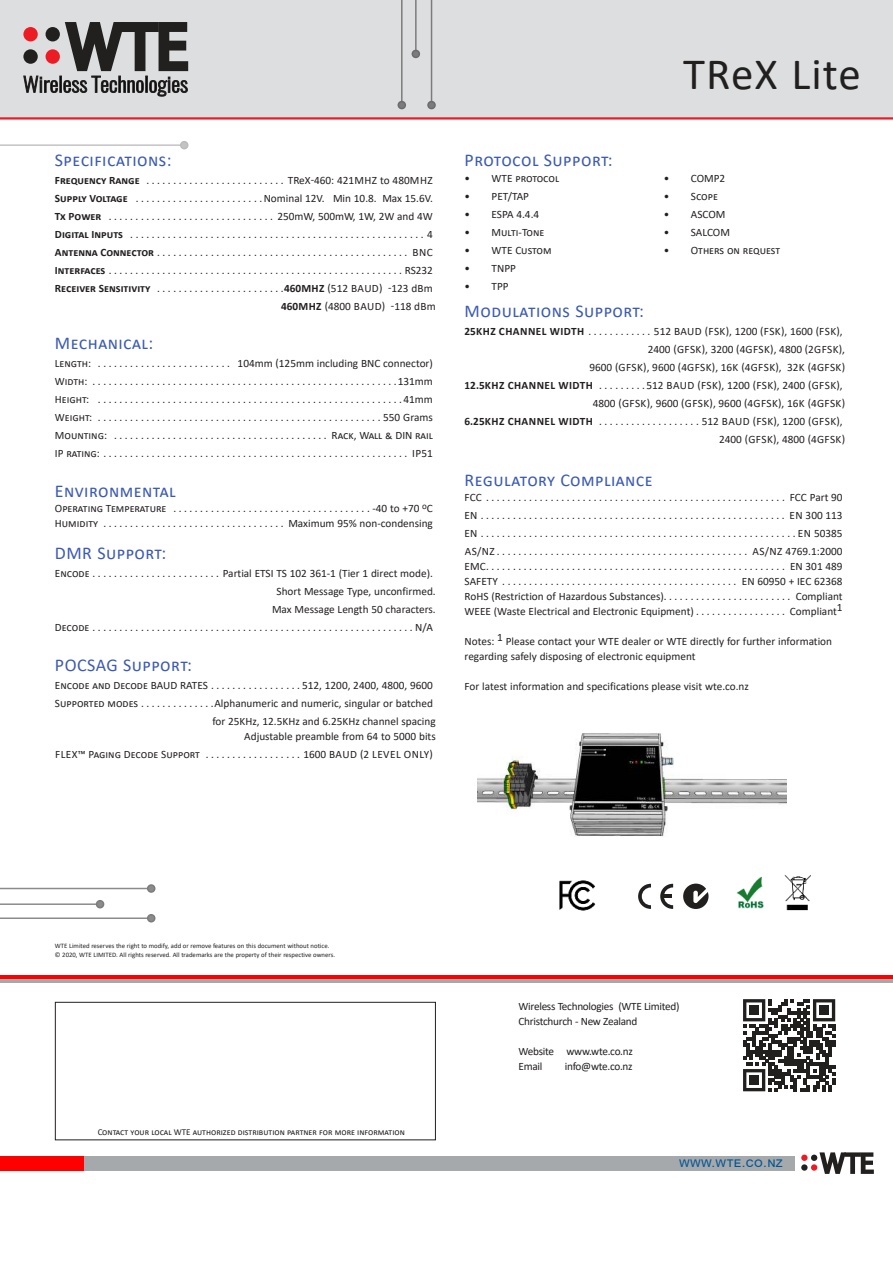
<style>
.page{position:relative;width:893px;height:1263px;background:#fff}
.page>*{position:absolute;margin:0;border:0;box-sizing:border-box;transform-origin:0 0}
.t1{font:45px "Calibri";letter-spacing:.025em;color:#221f1f}
.t2{font:18px "Calibri";letter-spacing:.025em;color:#3c5ab4}
.t3{font:13.5px "Arial";letter-spacing:.025em;color:#005596}
.t4{font:11.25px/18px "Calibri";color:#221f1f;text-align:right}
.t5{font:11.25px/18px "Calibri";letter-spacing:.025em;color:#221f1f;text-align:right}
.t6{font:11.25px/15px "Calibri";letter-spacing:-.025em;color:#221f1f}
.t7{font:9px "Calibri";color:#221f1f}
.t8{font:6.75px/9px "Calibri";color:#221f1f}
.s1{font-weight:700}
</style>
<div class="page">
<div style="left:0;top:0;width:893px;height:118px;background:#dddee0"></div>
<hr style="left:0;top:117px;width:893px;height:3px;background:#ed1c24">
<div style="left:55px;top:1002px;width:381px;height:138px;border:1px solid #221f1f"></div>
<svg style="left:638px;top:884px;width:13px;height:25px"></svg>
<svg style="left:660px;top:884px;width:13px;height:25px"></svg>
<div style="left:683px;top:883px;width:25px;height:26px;background:#221f1f;border-radius:50%"></div>
<svg style="left:693px;top:888px;width:15px;height:15px"></svg>
<svg style="left:819px;top:1152px;width:55px;height:22px"></svg>
<div style="left:801px;top:1154px;width:7px;height:7px;background:#ed1c24;border-radius:50%"></div>
<div style="left:811px;top:1154px;width:6px;height:7px;background:#221f1f;border-radius:50%"></div>
<svg style="left:801px;top:1164px;width:7px;height:7px"></svg>
<div style="left:811px;top:1164px;width:6px;height:7px;background:#ed1c24;border-radius:50%"></div>
<img style="left:559px;top:880px;width:37px;height:31px">
<hr style="left:0;top:917px;width:149px;height:2px;background:#221f1f">
<div style="left:148px;top:915px;width:7px;height:7px;background:#8c8b8b;border-radius:50%"></div>
<div style="left:147px;top:914px;width:8px;height:8px;border:2px solid #010102;border-radius:50%"></div>
<hr style="left:0;top:888px;width:149px;height:1px;background:#221f1f">
<div style="left:148px;top:885px;width:7px;height:7px;background:#8c8b8b;border-radius:50%"></div>
<div style="left:147px;top:884px;width:8px;height:9px;border:2px solid #010102;border-radius:50%"></div>
<hr style="left:0;top:903px;width:100px;height:2px;background:#221f1f">
<div style="left:97px;top:901px;width:7px;height:7px;background:#8c8b8b;border-radius:50%"></div>
<div style="left:96px;top:900px;width:8px;height:8px;border:2px solid #010102;border-radius:50%"></div>
<hr style="left:401px;top:0;width:2px;height:103px;background:#221f1f">
<div style="left:398px;top:102px;width:7px;height:7px;background:#7c7b7c;border-radius:50%"></div>
<div style="left:398px;top:101px;width:8px;height:8px;border:2px solid #010102;border-radius:50%"></div>
<hr style="left:431px;top:0;width:1px;height:103px;background:#221f1f">
<div style="left:428px;top:102px;width:7px;height:7px;background:#7c7b7c;border-radius:50%"></div>
<div style="left:427px;top:101px;width:9px;height:8px;border:2px solid #010102;border-radius:50%"></div>
<hr style="left:415px;top:0;width:2px;height:54px;background:#221f1f">
<div style="left:412px;top:50px;width:7px;height:7px;background:#7c7b7c;border-radius:50%"></div>
<div style="left:412px;top:50px;width:8px;height:8px;border:2px solid #010102;border-radius:50%"></div>
<hr style="left:0;top:975px;width:893px;height:4px;background:#f00">
<hr style="left:0;top:979px;width:893px;height:4px;background:#a5a9ab">
<div style="left:0;top:1156px;width:794px;height:14px;background:#a5a9ab"></div>
<div style="left:0;top:1156px;width:84px;height:14px;background:#f00"></div>
<hr style="left:0;top:144px;width:182px;height:2px;background:#221f1f">
<div style="left:181px;top:142px;width:7px;height:7px;background:#c4c3c3;border-radius:50%"></div>
<div style="left:180px;top:141px;width:8px;height:8px;border:2px solid #010102;border-radius:50%"></div>
<img style="left:737px;top:876px;width:27px;height:33px">
<img style="left:784px;top:875px;width:27px;height:36px">
<svg style="left:743px;top:999px;width:92px;height:92px"></svg>
<div style="left:749px;top:1005px;width:10px;height:10px;background:#221f1f"></div>
<div style="left:819px;top:1005px;width:10px;height:10px;background:#221f1f"></div>
<div style="left:749px;top:1075px;width:10px;height:10px;background:#221f1f"></div>
<img style="left:478px;top:733px;width:308px;height:104px">
<svg style="left:23px;top:22px;width:165px;height:74px"></svg>
<h2 class="t2" style="left:55px;top:147px;width:118px">Specifications:</h2>
<p class="t4" style="left:55px;top:171px;width:382px"><span class="s1">Frequency Range</span> . . . . . . . . . . . . . . . . . . . . . . . . . . TReX-460: 421MHZ to 480MHZ <span class="s1">Supply Voltage</span> . . . . . . . . . . . . . . . . . . . . . . . .Nominal 12V. Min 10.8. Max 15.6V.<br><span class="s1">Tx Power</span> ............................... 250mW, 500mW, 1W, 2W and 4W <span class="s1">Digital Inputs</span> .......................................................4<br><span class="s1">Antenna Connector</span> ............................................... BNC <span class="s1">Interfaces</span> .......................................................RS232<br><span class="s1">Receiver Sensitivity</span> . . . . . . . . . . . . . . . . . . . . . . . .<span class="s1">460MHZ</span> (512 BAUD) -123 dBm <span class="s1">460MHZ</span> (4800 BAUD) -118 dBm</p>
<h2 class="t2" style="left:55px;top:331px;width:100px">Mechanical:</h2>
<p class="t4" style="left:55px;top:354px;width:380px;text-align:justify">Length: . . . . . . . . . . . . . . . . . . . . . . . . . 104mm (125mm including BNC connector)<br>Width: .........................................................131mm Height: .........................................................41mm Weight: .....................................................550 Grams Mounting: ........................................ Rack, Wall &amp; DIN rail IP rating: ......................................................... IP51</p>
<h2 class="t2" style="left:55px;top:478px;width:122px">Environmental</h2>
<p class="t4" style="left:55px;top:500px;width:379px;line-height:15px;text-align:left">Operating Temperature .....................................-40 to +70 <sup>o</sup>C<br>Humidity .................................. Maximum 95% non-condensing</p>
<h2 class="t2" style="left:55px;top:541px;width:113px">DMR Support:</h2>
<p class="t4" style="left:55px;top:564px;width:382px">Encode . . . . . . . . . . . . . . . . . . . . . . . . Partial ETSI TS 102 361-1 (Tier 1 direct mode).<br>Short Message Type, unconfirmed.<br>Max Message Length 50 characters.<br>Decode ............................................................N/A</p>
<h2 class="t2" style="left:55px;top:652px;width:139px">POCSAG Support:</h2>
<p class="t4" style="left:55px;top:676px;width:382px">Encode and Decode BAUD RATES . . . . . . . . . . . . . . . . . 512, 1200, 2400, 4800, 9600<br>Supported modes . . . . . . . . . . . . . .Alphanumeric and numeric, singular or batched for 25KHz, 12.5KHz and 6.25KHz channel spacing</p>
<p class="t4" style="left:55px;top:727px;width:382px">Adjustable preamble from 64 to 5000 bits<br>FLEX™ Paging Decode Support . . . . . . . . . . . . . . . . . . 1600 BAUD (2 LEVEL ONLY)</p>
<h2 class="t2" style="left:465px;top:147px;width:150px">Protocol Support:</h2>
<p class="t4" style="left:465px;top:169px;width:96px">• WTE protocol</p>
<p class="t4" style="left:465px;top:187px;width:66px">• PET/TAP</p>
<p class="t4" style="left:465px;top:205px;width:76px">• ESPA 4.4.4</p>
<p class="t4" style="left:465px;top:223px;width:81px">• Multi-Tone</p>
<p class="t4" style="left:465px;top:241px;width:89px">• WTE Custom</p>
<p class="t4" style="left:465px;top:259px;width:53px">• TNPP</p>
<p class="t4" style="left:465px;top:277px;width:46px">• TPP</p>
<h1 class="t1" style="left:683px;top:43px;width:179px">TReX Lite</h1>
<p class="t4" style="left:664px;top:169px;width:63px">• COMP2</p>
<p class="t4" style="left:664px;top:187px;width:56px">• Scope</p>
<p class="t4" style="left:664px;top:205px;width:63px">• ASCOM</p>
<p class="t4" style="left:664px;top:223px;width:68px">• SALCOM</p>
<p class="t4" style="left:664px;top:241px;width:118px">• Others on request</p>
<h2 class="t2" style="left:465px;top:298px;width:181px">Modulations Support:</h2>
<p class="t5" style="left:465px;top:322px;width:382px"><span class="s1">25KHZ CHANNEL WIDTH</span> . . . . . . . . . . . . 512 BAUD (FSK), 1200 (FSK), 1600 (FSK), 2400 (GFSK), 3200 (4GFSK), 4800 (2GFSK),<br>9600 (GFSK), 9600 (4GFSK), 16K (4GFSK), 32K (4GFSK)<br><span class="s1">12.5KHZ CHANNEL WIDTH</span> . . . . . . . . .512 BAUD (FSK), 1200 (FSK), 2400 (GFSK), 4800 (GFSK), 9600 (GFSK), 9600 (4GFSK), 16K (4GFSK)<br><span class="s1">6.25KHZ CHANNEL WIDTH</span> . . . . . . . . . . . . . . . . . . . 512 BAUD (FSK), 1200 (GFSK), 2400 (GFSK), 4800 (4GFSK)</p>
<h2 class="t2" style="left:465px;top:468px;width:190px">Regulatory Compliance</h2>
<p class="t4" style="left:465px;top:488px;width:380px;text-align:justify">FCC ........................................................ FCC Part 90<br>EN ......................................................... EN 300 113<br>EN ...........................................................EN 50385<br>AS/NZ ............................................... AS/NZ 4769.1:2000</p>
<p class="t4" style="left:465px;top:559px;width:380px;line-height:15px;text-align:justify">EMC ........................................................ EN 301 489<br>SAFETY ............................................ EN 60950 + IEC 62368<br>RoHS (Restriction of Hazardous Substances). . . . . . . . . . . . . . . . . . . . . . . . Compliant WEEE (Waste Electrical and Electronic Equipment) . . . . . . . . . . . . . . . . . Compliant1</p>
<p class="t4" style="left:465px;top:634px;width:369px;line-height:15px;text-align:left">Notes: 1 Please contact your WTE dealer or WTE directly for further information regarding safely disposing of electronic equipment</p>
<p class="t4" style="left:465px;top:677px;width:286px">For latest information and specifications please visit wte.co.nz</p>
<p class="t8" style="left:55px;top:941px;width:282px">WTE Limited reserves the right to modify, add or remove features on this document without notice. © 2020, WTE LIMITED. All rights reserved. All trademarks are the property of their respective owners.</p>
<p class="t7" style="left:98px;top:1125px;width:309px">Contact your local WTE authorized distribution partner for more information</p>
<p class="t6" style="left:518px;top:999px;width:163px">Wireless Technologies (WTE Limited)<br>Christchurch - New Zealand</p>
<p class="t6" style="left:518px;top:1044px;width:116px">Website www.wte.co.nz<br>Email</p>
<p class="t4" style="left:565px;top:1057px;width:69px">info@wte.co.nz</p>
<p class="t3" style="left:679px;top:1153px;width:105px">www.wte.co.nz</p>
</div>
